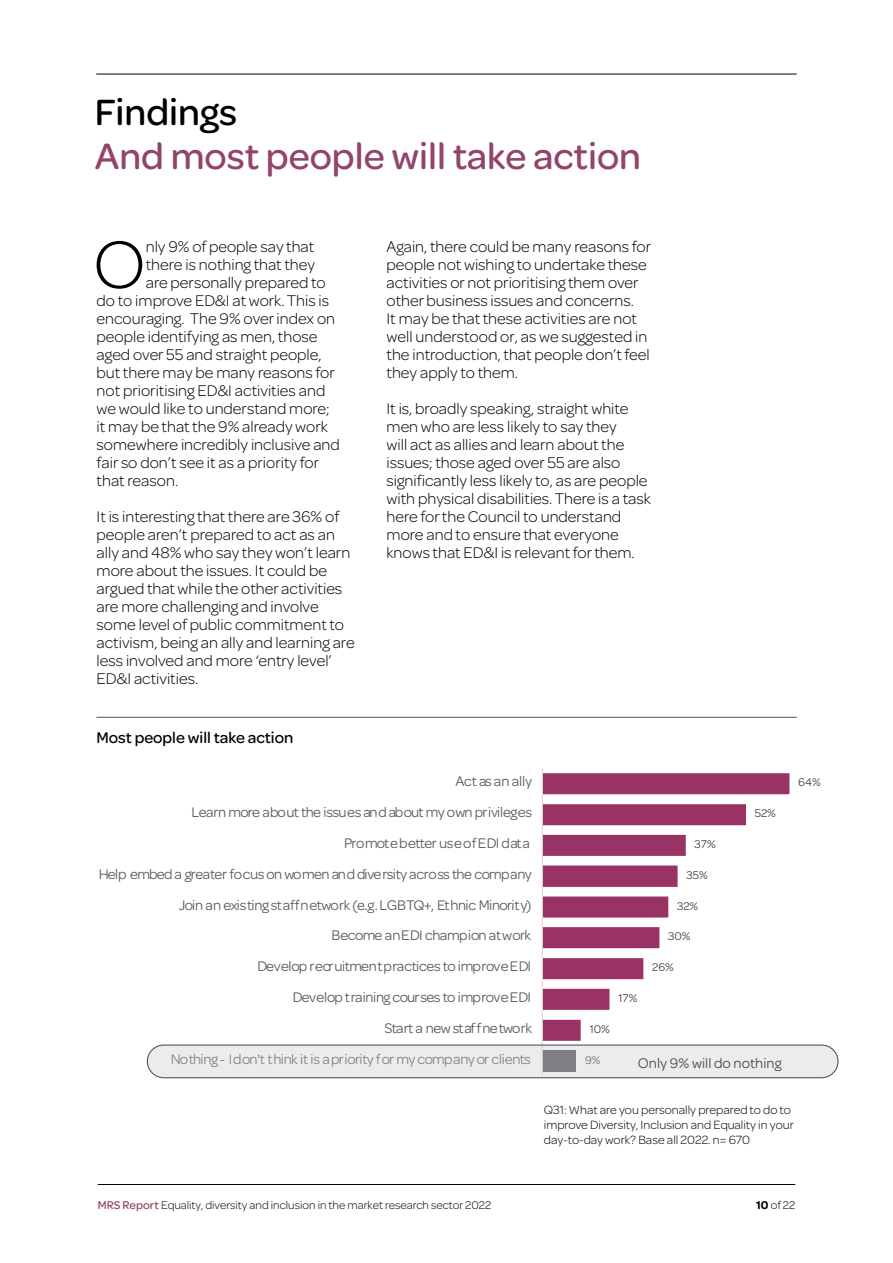
<style>
.page{position:relative;width:893px;height:1263px;background:#fff}
.page>*{position:absolute;margin:0;border:0;box-sizing:border-box;transform-origin:0 0}
.drop_cap{font:300 71.7px "Omnes";color:#000}
.title_orange{font:500 39px "Omnes";color:#92446a}
.t1{font:500 39px "Omnes";color:#000}
.body{font:300 16.5px/18px "Omnes";color:#000}
.drop_cap-2{font:300 16.5px "Omnes";color:#000}
.CHART_TITLE_2{font:500 16.5px "Omnes";color:#000}
.t2{font:14.85px "Omnes";letter-spacing:-.03em;color:#595959}
.t3{font:14.85px "Omnes";letter-spacing:.005em;color:#000}
.t4{font:14.85px "Omnes";letter-spacing:-.01em;color:#595959}
.chart_footer{font:300 12.75px/15px "Omnes";color:#000}
.t5{font:300 12px "Omnes";color:#000}
.t6{font:11.85px "Omnes";color:#404040}
.s1{font-weight:500;color:#92446a}
.s2{font-weight:600}
</style>
<div class="page">
<hr style="left:97px;top:74px;width:699px;height:1px;background:#000">
<hr style="left:98px;top:1184px;width:697px;height:1px;background:#000">
<svg style="left:543px;top:773px;width:246px;height:268px"></svg>
<hr style="left:542px;top:768px;width:1px;height:308px;background:#d9d9d9">
<div style="left:147px;top:1045px;width:691px;height:33px;background:#ececec;border-radius:16px"></div>
<div style="left:147px;top:1044px;width:691px;height:34px;border:1px solid #54545b;border-radius:16px"></div>
<hr style="left:96px;top:717px;width:701px;height:1px;background:#55555b">
<p class="t1" style="left:95px;top:85px;width:144px">Findings</p>
<p class="title_orange" style="left:95px;top:129px;width:548px">And most people will take action</p>
<p class="drop_cap" style="left:93px;top:217px;width:54px">O</p>
<p class="drop_cap-2" style="left:146px;top:236px;width:170px">nly 9% of people say that</p>
<p class="drop_cap-2" style="left:146px;top:254px;width:171px">there is nothing that they</p>
<p class="drop_cap-2" style="left:146px;top:272px;width:181px">are personally prepared to</p>
<p class="drop_cap-2" style="left:97px;top:290px;width:234px">do to improve ED&amp;I at work. This is</p>
<p class="drop_cap-2" style="left:97px;top:308px;width:240px">encouraging. The 9% over index on</p>
<p class="drop_cap-2" style="left:97px;top:326px;width:222px">people identifying as men, those</p>
<p class="drop_cap-2" style="left:97px;top:344px;width:227px">aged over 55 and straight people,</p>
<p class="drop_cap-2" style="left:97px;top:362px;width:240px">but there may be many reasons for</p>
<p class="drop_cap-2" style="left:97px;top:380px;width:230px">not prioritising ED&amp;I activities and</p>
<p class="drop_cap-2" style="left:97px;top:398px;width:235px">we would like to understand more;</p>
<p class="drop_cap-2" style="left:97px;top:416px;width:233px">it may be that the 9% already work</p>
<p class="drop_cap-2" style="left:97px;top:434px;width:245px">somewhere incredibly inclusive and</p>
<p class="drop_cap-2" style="left:97px;top:452px;width:224px">fair so don’t see it as a priority for</p>
<p class="drop_cap-2" style="left:97px;top:470px;width:83px">that reason.</p>
<p class="body" style="left:97px;top:507px;width:260px">It is interesting that there are 36% of people aren’t prepared to act as an ally and 48% who say they won’t learn more about the issues. It could be argued that while the other activities are more challenging and involve some level of public commitment to activism, being an ally and learning are less involved and more ‘entry level’ ED&amp;I activities.</p>
<p class="CHART_TITLE_2" style="left:96px;top:726px;width:198px">Most people will take action</p>
<p class="body" style="left:387px;top:237px;width:266px">Again, there could be many reasons for people not wishing to undertake these activities or not prioritising them over other business issues and concerns.<br>It may be that these activities are not well understood or, as we suggested in the introduction, that people don’t feel they apply to them.</p>
<p class="body" style="left:387px;top:399px;width:266px">It is, broadly speaking, straight white men who are less likely to say they<br>will act as allies and learn about the issues; those aged over 55 are also significantly less likely to, as are people with physical disabilities. There is a task here for the Council to understand more and to ensure that everyone knows that ED&amp;I is relevant for them.</p>
<p class="t4" style="left:455px;top:771px;width:78px">Act as an ally</p>
<p class="t2" style="left:191px;top:802px;width:342px">Learn more about the issues and about my own privileges</p>
<p class="t2" style="left:344px;top:833px;width:187px">Promote better use of EDI data</p>
<p class="t6" style="left:695px;top:836px;width:23px">37%</p>
<p class="t2" style="left:99px;top:864px;width:435px">Help embed a greater focus on women and diversity across the company</p>
<p class="t6" style="left:686px;top:867px;width:23px">35%</p>
<p class="t2" style="left:179px;top:895px;width:354px">Join an existing staff network (e.g. LGBTQ+, Ethnic Minority)</p>
<p class="t6" style="left:677px;top:898px;width:23px">32%</p>
<p class="t2" style="left:331px;top:925px;width:201px">Become an EDI champion at work</p>
<p class="t6" style="left:668px;top:928px;width:24px">30%</p>
<p class="t2" style="left:257px;top:956px;width:275px">Develop recruitment practices to improve EDI</p>
<p class="t6" style="left:652px;top:959px;width:23px">26%</p>
<p class="t2" style="left:293px;top:987px;width:240px">Develop training courses to improve EDI</p>
<p class="t6" style="left:618px;top:990px;width:20px">17%</p>
<p class="t2" style="left:384px;top:1018px;width:149px">Start a new staff network</p>
<p class="t6" style="left:590px;top:1021px;width:22px">10%</p>
<p class="t6" style="left:755px;top:805px;width:23px">52%</p>
<p class="t6" style="left:798px;top:774px;width:24px">64%</p>
<p class="t2" style="left:171px;top:1049px;width:362px">Nothing - I don't think it is a priority for my company or clients</p>
<p class="t6" style="left:585px;top:1052px;width:17px">9%</p>
<p class="t3" style="left:638px;top:1052px;width:145px">Only 9% will do nothing</p>
<p class="chart_footer" style="left:544px;top:1102px;width:251px">Q31: What are you personally prepared to do to improve Diversity, Inclusion and Equality in your day-to-day work? Base all 2022. n= 670</p>
<p class="t5" style="left:98px;top:1197px;width:395px"><span class="s1">MRS Report</span> Equality, diversity and inclusion in the market research sector 2022</p>
<p class="t5" style="left:756px;top:1197px;width:40px"><span class="s2">10</span> of 22</p>
</div>
